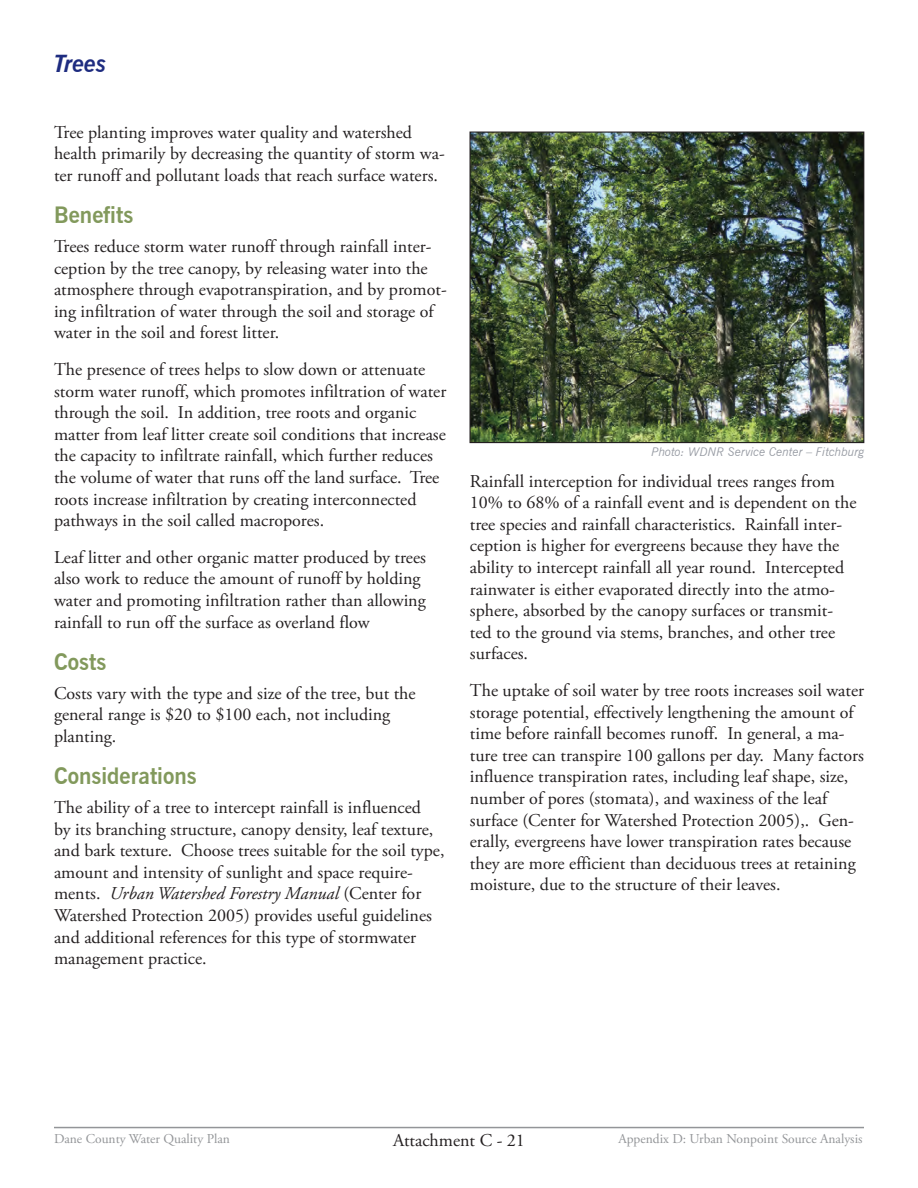
<style>
.page{position:relative;width:918px;height:1188px;background:#fff}
.page>*{position:absolute;margin:0;border:0;box-sizing:border-box;transform-origin:0 0}
.t1{font:italic 700 24px "News Gothic BT";color:#1e2c80}
.t2{font:700 22.5px "News Gothic BT";color:#82995c}
.t3{font:18px/21.6px "Adobe Garamond Pro";color:#231f20}
.t4{font:13.5px "Adobe Garamond Pro";color:#939598}
.t5{font:italic 12px "News Gothic BT";letter-spacing:-.01em;color:#989ca4}
.s1{font-style:italic}
</style>
<div class="page">
<hr style="left:54px;top:1127px;width:810px;height:1px;background:#939598">
<img style="left:472px;top:134px;width:390px;height:307px">
<div style="left:470px;top:132px;width:394px;height:311px;border:1px solid #231f20"></div>
<h1 class="t1" style="left:54px;top:49px;width:54px">Trees</h1>
<p class="t3" style="left:54px;top:122px;width:392px">Tree planting improves water quality and watershed health primarily by decreasing the quantity of storm wa&shy;ter runoff and pollutant loads that reach surface waters.</p>
<p class="t2" style="left:54px;top:201px;width:81px">Benefits</p>
<p class="t3" style="left:54px;top:236px;width:394px">Trees reduce storm water runoff through rainfall inter&shy;ception by the tree canopy, by releasing water into the atmosphere through evapotranspiration, and by promot&shy;ing infiltration of water through the soil and storage of water in the soil and forest litter.</p>
<p class="t3" style="left:54px;top:359px;width:394px">The presence of trees helps to slow down or attenuate storm water runoff, which promotes infiltration of water through the soil. In addition, tree roots and organic matter from leaf litter create soil conditions that increase the capacity to infiltrate rainfall, which further reduces the volume of water that runs off the land surface. Tree roots increase infiltration by creating interconnected pathways in the soil called macropores.</p>
<p class="t3" style="left:54px;top:547px;width:374px">Leaf litter and other organic matter produced by trees also work to reduce the amount of runoff by holding water and promoting infiltration rather than allowing rainfall to run off the surface as overland flow</p>
<p class="t2" style="left:54px;top:648px;width:54px">Costs</p>
<p class="t3" style="left:54px;top:683px;width:363px">Costs vary with the type and size of the tree, but the general range is $20 to $100 each, not including planting.</p>
<p class="t2" style="left:54px;top:762px;width:144px">Considerations</p>
<p class="t3" style="left:54px;top:797px;width:392px">The ability of a tree to intercept rainfall is influenced<br>by its branching structure, canopy density, leaf texture, and bark texture. Choose trees suitable for the soil type, amount and intensity of sunlight and space require&shy;ments. <span class="s1">Urban Watershed Forestry Manual</span> (Center for Watershed Protection 2005) provides useful guidelines and additional references for this type of stormwater management practice.</p>
<p class="t5" style="left:652px;top:444px;width:214px">Photo: WDNR Service Center – Fitchburg</p>
<p class="t3" style="left:470px;top:471px;width:388px">Rainfall interception for individual trees ranges from 10% to 68% of a rainfall event and is dependent on the tree species and rainfall characteristics. Rainfall inter&shy;ception is higher for evergreens because they have the ability to intercept rainfall all year round. Intercepted rainwater is either evaporated directly into the atmo&shy;sphere, absorbed by the canopy surfaces or transmit&shy;ted to the ground via stems, branches, and other tree surfaces.</p>
<p class="t3" style="left:470px;top:680px;width:396px">The uptake of soil water by tree roots increases soil water storage potential, effectively lengthening the amount of time before rainfall becomes runoff. In general, a ma&shy;ture tree can transpire 100 gallons per day. Many factors influence transpiration rates, including leaf shape, size, number of pores (stomata), and waxiness of the leaf surface (Center for Watershed Protection 2005),. Gen&shy;erally, evergreens have lower transpiration rates because they are more efficient than deciduous trees at retaining moisture, due to the structure of their leaves.</p>
<p class="t4" style="left:54px;top:1130px;width:177px">Dane County Water Quality Plan</p>
<p class="t3" style="left:393px;top:1130px;width:133px">Attachment C - 21</p>
<p class="t4" style="left:618px;top:1130px;width:246px">Appendix D: Urban Nonpoint Source Analysis</p>
</div>
